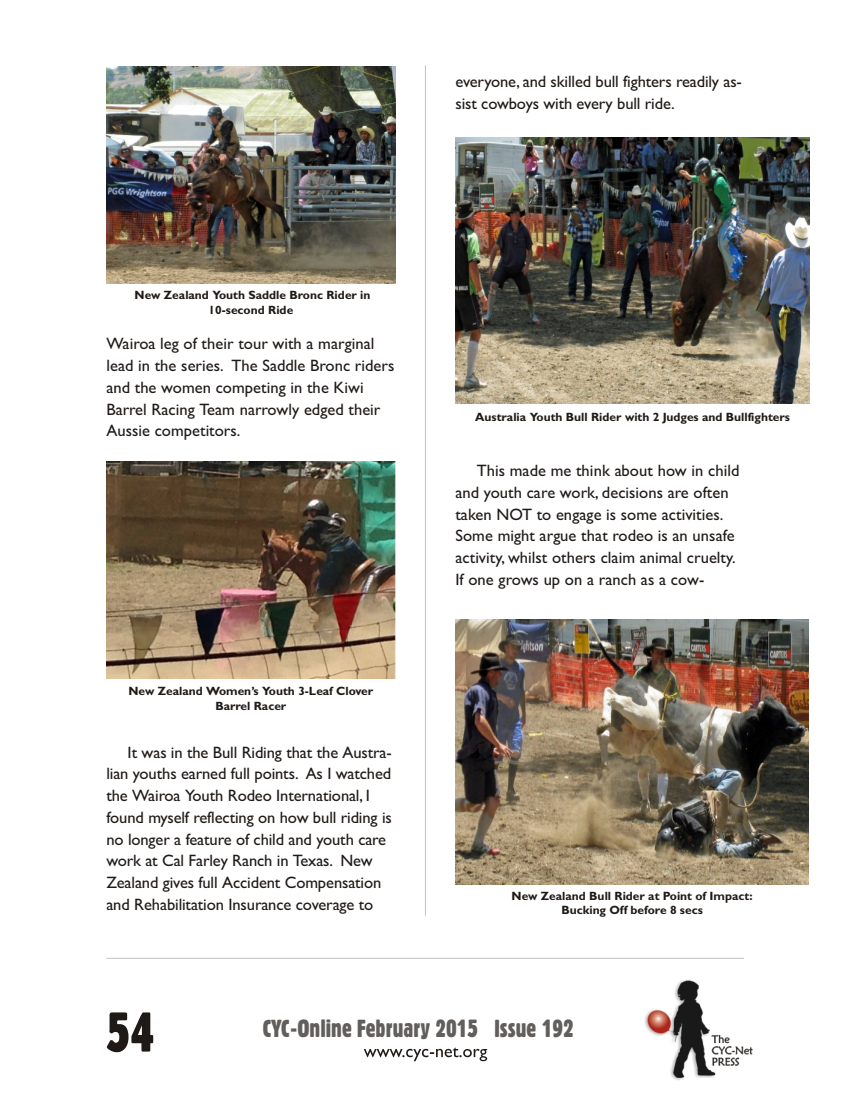
<style>
.page{position:relative;width:851px;height:1107px;background:#fff}
.page>*{position:absolute;margin:0;border:0;box-sizing:border-box;transform-origin:0 0}
.t1{font:54px "Gothic 821 Cn BT";color:#1f1a17}
.t2{font:24px "Gothic 821 Cn BT";color:#615e5c}
.t3{font:16.5px/21.8px "Gill Sans";letter-spacing:-.005em;color:#1f1a17}
.t4{font:700 12px/14.7px "Gill Sans";color:#1f1a17;text-align:center}
</style>
<div class="page">
<hr style="left:425px;top:65px;width:1px;height:851px;background:#c2c2c2">
<hr style="left:106px;top:958px;width:638px;height:1px;background:#c2c2c2">
<svg style="left:364px;top:1047px;width:123px;height:14px"></svg>
<img style="left:644px;top:980px;width:108px;height:100px">
<img style="left:106px;top:67px;width:289px;height:216px">
<img style="left:106px;top:462px;width:289px;height:217px">
<img style="left:455px;top:138px;width:354px;height:266px">
<img style="left:455px;top:620px;width:353px;height:265px">
<p class="t3" style="left:455px;top:72px;width:288px">everyone, and skilled bull fight ers readily as - sist cow boys with every bull ride.</p>
<p class="t4" style="left:135px;top:289px;width:237px">New Zealand Youth Saddle Bronc Rider in<br>10-second Ride</p>
<p class="t3" style="left:106px;top:335px;width:289px">Wairoa leg of their tour with a mar ginal lead in the se ries. The Saddle Bronc rid ers and the women com pet ing in the Kiwi Barrel Rac ing Team nar rowly edged their Aus sie com pet i tors.</p>
<p class="t4" style="left:128px;top:685px;width:246px">New Zealand Women’s Youth 3-Leaf Clover<br>Barrel Racer</p>
<p class="t3" style="left:106px;top:743px;width:287px;text-indent:21px">It was in the Bull Rid ing that the Aus tra&shy;lian youths earned full points. As I watched the Wairoa Youth Rodeo In ter na tional, I found my self re flecting on how bull rid ing is no lon ger a fea ture of child and youth care work at Cal Farley Ranch in Texas. New Zea land gives full Ac ci dent Com pen sa tion and Re ha bil i ta tion In sur ance cov er age to</p>
<p class="t4" style="left:475px;top:411px;width:316px">Australia Youth Bull Rider with 2 Judges and Bullfighters</p>
<p class="t3" style="left:455px;top:462px;width:285px;text-indent:21px">This made me think about how in child and youth care work, de ci sions are often taken NOT to engage is some ac tiv i ties.<br>Some might argue that rodeo is an un safe ac tiv ity, whilst oth ers claim an i mal cru elty.<br>If one grows up on a ranch as a cow -</p>
<p class="t4" style="left:511px;top:890px;width:242px">New Zealand Bull Rider at Point of Impact:<br>Bucking Off before 8 secs</p>
<h1 class="t1" style="left:106px;top:1011px;width:50px">54</h1>
<h2 class="t2" style="left:263px;top:1018px;width:313px">CYC-On line Feb ru ary 2015 Issue 192</h2>
</div>
